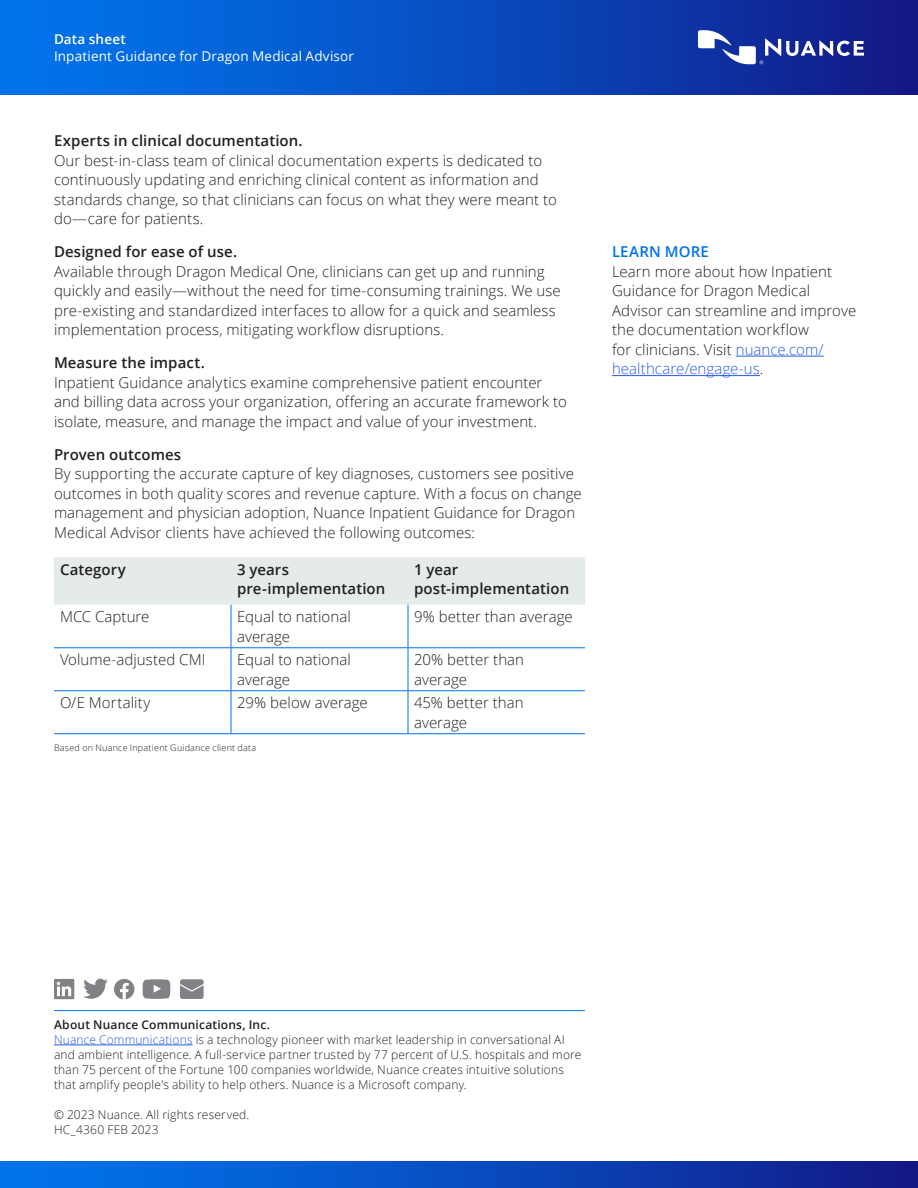
<style>
.page{position:relative;width:918px;height:1188px;background:#fff}
.page>*{position:absolute;margin:0;border:0;box-sizing:border-box;transform-origin:0 0}
.Body_Text_10_13{font:300 15px/19.5px "Open Sans";letter-spacing:.005em;color:#231f20}
.Body_Text_Subhead_10{font:600 15px "Open Sans";letter-spacing:.005em;color:#231f20}
.Body_Text_10_13-2{font:600 15px/19.5px "Open Sans";letter-spacing:.005em;color:#231f20}
.Body_Text_Subhead_10-2{font:600 15px "Open Sans";letter-spacing:.015em;color:#0073ea}
.t1{font:13.5px "Open Sans";letter-spacing:.01em;color:#fff}
.t2{font:600 13.5px "Open Sans";letter-spacing:.01em;color:#fff}
.About_Nuance_Legal_8{font:300 12px/15px "Open Sans";letter-spacing:.015em;color:#231f20}
.About_Nuance_____Doc{font:300 12px "Open Sans";letter-spacing:.015em;color:#231f20}
.About_Nuance_SemiBol{font:600 12px "Open Sans";letter-spacing:.015em;color:#231f20}
.Body_Text_10_13-3{font:300 9px "Open Sans";letter-spacing:.025em;color:#231f20}
.s1{color:#285ce6}
</style>
<div class="page">
<div style="left:0;top:1161px;width:918px;height:27px;background:linear-gradient(to right,#007bf2,#121b89)"></div>
<div style="left:0;top:0;width:918px;height:94px;background:linear-gradient(to right,#007bf2,#121b89)"></div>
<svg style="left:698px;top:30px;width:166px;height:34px"></svg>
<div style="left:54px;top:557px;width:531px;height:48px;background:#e5ebeb"></div>
<hr style="left:231px;top:605px;width:1px;height:42px;background:#0073ea">
<hr style="left:408px;top:605px;width:1px;height:42px;background:#0073ea">
<hr style="left:54px;top:647px;width:177px;height:1px;background:#0073ea">
<hr style="left:231px;top:647px;width:177px;height:1px;background:#0073ea">
<hr style="left:231px;top:648px;width:1px;height:42px;background:#0073ea">
<hr style="left:408px;top:647px;width:177px;height:1px;background:#0073ea">
<hr style="left:408px;top:648px;width:1px;height:42px;background:#0073ea">
<hr style="left:54px;top:690px;width:177px;height:1px;background:#0073ea">
<hr style="left:231px;top:690px;width:177px;height:1px;background:#0073ea">
<hr style="left:231px;top:691px;width:1px;height:42px;background:#0073ea">
<hr style="left:408px;top:690px;width:177px;height:1px;background:#0073ea">
<hr style="left:408px;top:691px;width:1px;height:42px;background:#0073ea">
<hr style="left:54px;top:733px;width:177px;height:1px;background:#0073ea">
<hr style="left:231px;top:733px;width:177px;height:1px;background:#0073ea">
<hr style="left:408px;top:733px;width:177px;height:1px;background:#0073ea">
<hr style="left:736px;top:356px;width:88px;height:1px;background:#285ce6">
<hr style="left:612px;top:375px;width:148px;height:1px;background:#285ce6">
<svg style="left:54px;top:979px;width:20px;height:20px"></svg>
<svg style="left:83px;top:979px;width:25px;height:20px"></svg>
<svg style="left:114px;top:979px;width:20px;height:20px"></svg>
<svg style="left:143px;top:979px;width:27px;height:20px"></svg>
<svg style="left:180px;top:979px;width:24px;height:20px"></svg>
<hr style="left:54px;top:1010px;width:531px;height:1px;background:#0073ea">
<hr style="left:54px;top:1045px;width:139px;height:1px;background:#285ce6">
<p class="t2" style="left:54px;top:30px;width:73px">Data sheet</p>
<p class="t1" style="left:54px;top:47px;width:302px">Inpatient Guidance for Dragon Medical Advisor</p>
<h2 class="Body_Text_Subhead_10" style="left:54px;top:131px;width:250px">Experts in clinical documentation.</h2>
<p class="Body_Text_10_13" style="left:54px;top:150px;width:504px">Our best-in-class team of clinical documentation experts is dedicated to continuously updating and enriching clinical content as information and standards change, so that clinicians can focus on what they were meant to do—care for patients.</p>
<h2 class="Body_Text_Subhead_10" style="left:54px;top:242px;width:185px">Designed for ease of use.</h2>
<p class="Body_Text_10_13" style="left:54px;top:261px;width:508px">Available through Dragon Medical One, clinicians can get up and running quickly and easily—without the need for time-consuming trainings. We use pre-existing and standardized interfaces to allow for a quick and seamless implementation process, mitigating workflow disruptions.</p>
<h2 class="Body_Text_Subhead_10" style="left:54px;top:353px;width:152px">Measure the impact.</h2>
<p class="Body_Text_10_13" style="left:54px;top:372px;width:514px">Inpatient Guidance analytics examine comprehensive patient encounter and billing data across your organization, offering an accurate framework to isolate, measure, and manage the impact and value of your investment.</p>
<h2 class="Body_Text_Subhead_10" style="left:54px;top:444px;width:129px">Proven outcomes</h2>
<p class="Body_Text_10_13" style="left:54px;top:464px;width:529px">By supporting the accurate capture of key diagnoses, customers see positive outcomes in both quality scores and revenue capture. With a focus on change management and physician adoption, Nuance Inpatient Guidance for Dragon Medical Advisor clients have achieved the following outcomes:</p>
<p class="Body_Text_10_13-2" style="left:60px;top:559px;width:67px">Category</p>
<p class="Body_Text_10_13-2" style="left:237px;top:559px;width:150px">3 years pre-implementation</p>
<p class="Body_Text_10_13-2" style="left:414px;top:559px;width:157px">1 year post-implementation</p>
<p class="Body_Text_10_13" style="left:60px;top:607px;width:91px">MCC Capture</p>
<p class="Body_Text_10_13" style="left:237px;top:607px;width:115px">Equal to national average</p>
<p class="Body_Text_10_13" style="left:414px;top:607px;width:160px">9% better than average</p>
<p class="Body_Text_10_13" style="left:60px;top:650px;width:147px">Volume-adjusted CMI</p>
<p class="Body_Text_10_13" style="left:237px;top:650px;width:115px">Equal to national average</p>
<p class="Body_Text_10_13" style="left:414px;top:650px;width:112px">20% better than average</p>
<p class="Body_Text_10_13" style="left:60px;top:693px;width:92px">O/E Mortality</p>
<p class="Body_Text_10_13" style="left:237px;top:693px;width:132px">29% below average</p>
<p class="Body_Text_10_13" style="left:414px;top:693px;width:111px">45% better than average</p>
<p class="Body_Text_10_13-3" style="left:54px;top:741px;width:204px">Based on Nuance Inpatient Guidance client data</p>
<h2 class="Body_Text_Subhead_10-2" style="left:612px;top:242px;width:98px">LEARN MORE</h2>
<p class="Body_Text_10_13" style="left:612px;top:261px;width:246px">Learn more about how Inpatient<br>Guidance for Dragon Medical<br>Advisor can streamline and improve the documentation workflow<br>for clinicians. Visit <span class="s1">nuance.com/ healthcare/engage-us</span>.</p>
<p class="About_Nuance_SemiBol" style="left:54px;top:1016px;width:218px">About Nuance Communications, Inc.</p>
<p class="About_Nuance_Legal_8" style="left:54px;top:1032px;width:529px"><span class="s1">Nuance Communications</span> is a technology pioneer with market leadership in conversational AI and ambient intelligence. A full-service partner trusted by 77 percent of U.S. hospitals and more than 75 percent of the Fortune 100 companies worldwide, Nuance creates intuitive solutions that amplify people’s ability to help others. Nuance is a Microsoft company.</p>
<p class="About_Nuance_____Doc" style="left:54px;top:1106px;width:197px">© 2023 Nuance. All rights reserved.</p>
<p class="About_Nuance_____Doc" style="left:54px;top:1121px;width:106px">HC_4360 FEB 2023</p>
</div>
